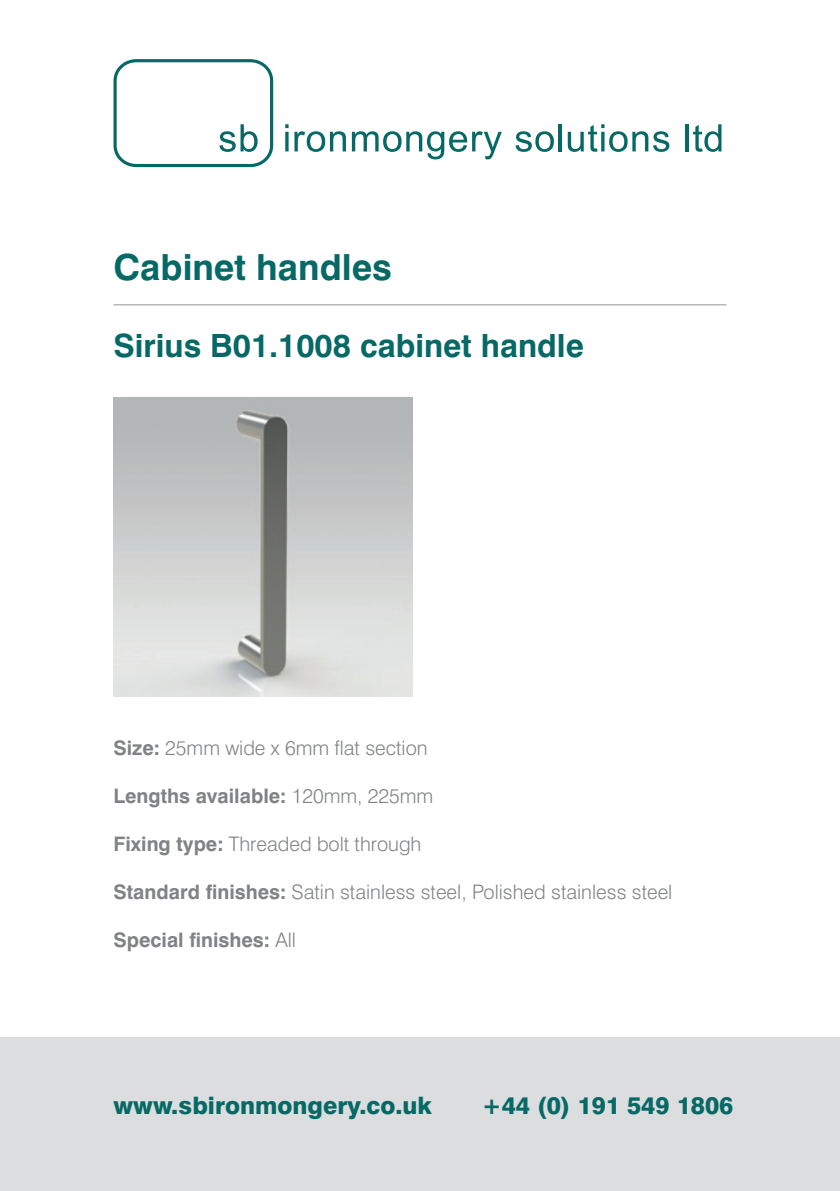
<style>
.page{position:relative;width:840px;height:1191px;background:#fff}
.page>*{position:absolute;margin:0;border:0;box-sizing:border-box;transform-origin:0 0}
.t1{font:700 36px "Swiss 721 BT";color:#066966}
.t2{font:700 32px "Swiss 721 BT";color:#066966}
.t3{font:800 24px "Swiss 721 BT";color:#066966}
.t4{font:300 20px "Swiss 721 BT";color:#808285}
.t5{font:700 20px "Swiss 721 BT";color:#808285}
.s1{font-weight:700}
.s2{font-weight:300}
</style>
<div class="page">
<svg style="left:285px;top:124px;width:3px;height:4px"></svg>
<hr style="left:285px;top:132px;width:3px;height:19px;background:#066966">
<svg style="left:294px;top:131px;width:207px;height:28px"></svg>
<svg style="left:515px;top:131px;width:38px;height:21px"></svg>
<hr style="left:558px;top:124px;width:3px;height:27px;background:#066966">
<svg style="left:567px;top:124px;width:102px;height:28px"></svg>
<hr style="left:685px;top:124px;width:3px;height:27px;background:#066966">
<svg style="left:692px;top:124px;width:29px;height:28px"></svg>
<svg style="left:113px;top:59px;width:160px;height:108px"></svg>
<hr style="left:113px;top:304px;width:613px;height:1px;background:#939598">
<img style="left:113px;top:397px;width:299px;height:299px">
<div style="left:0;top:1037px;width:839px;height:154px;background:#dcdddf"></div>
<h1 class="t1" style="left:113px;top:245px;width:280px">Cabinet handles</h1>
<h2 class="t2" style="left:113px;top:326px;width:471px">Sirius B01.1008 cabinet handle</h2>
<p class="t4" style="left:113px;top:736px;width:315px"><span class="s1">Size:</span> 25mm wide x 6mm flat section</p>
<p class="t5" style="left:113px;top:784px;width:321px">Lengths available: <span class="s2">120mm, 225mm</span></p>
<p class="t4" style="left:113px;top:832px;width:309px"><span class="s1">Fixing type:</span> Threaded bolt through</p>
<p class="t4" style="left:113px;top:880px;width:560px"><span class="s1">Standard finishes:</span> Satin stainless steel, Polished stainless steel</p>
<p class="t5" style="left:113px;top:928px;width:184px">Special finishes: <span class="s2">All</span></p>
<p class="t3" style="left:113px;top:1091px;width:320px">www.sbironmongery.co.uk</p>
<p class="t3" style="left:481px;top:1091px;width:253px">+44 (0) 191 549 1806</p>
</div>
